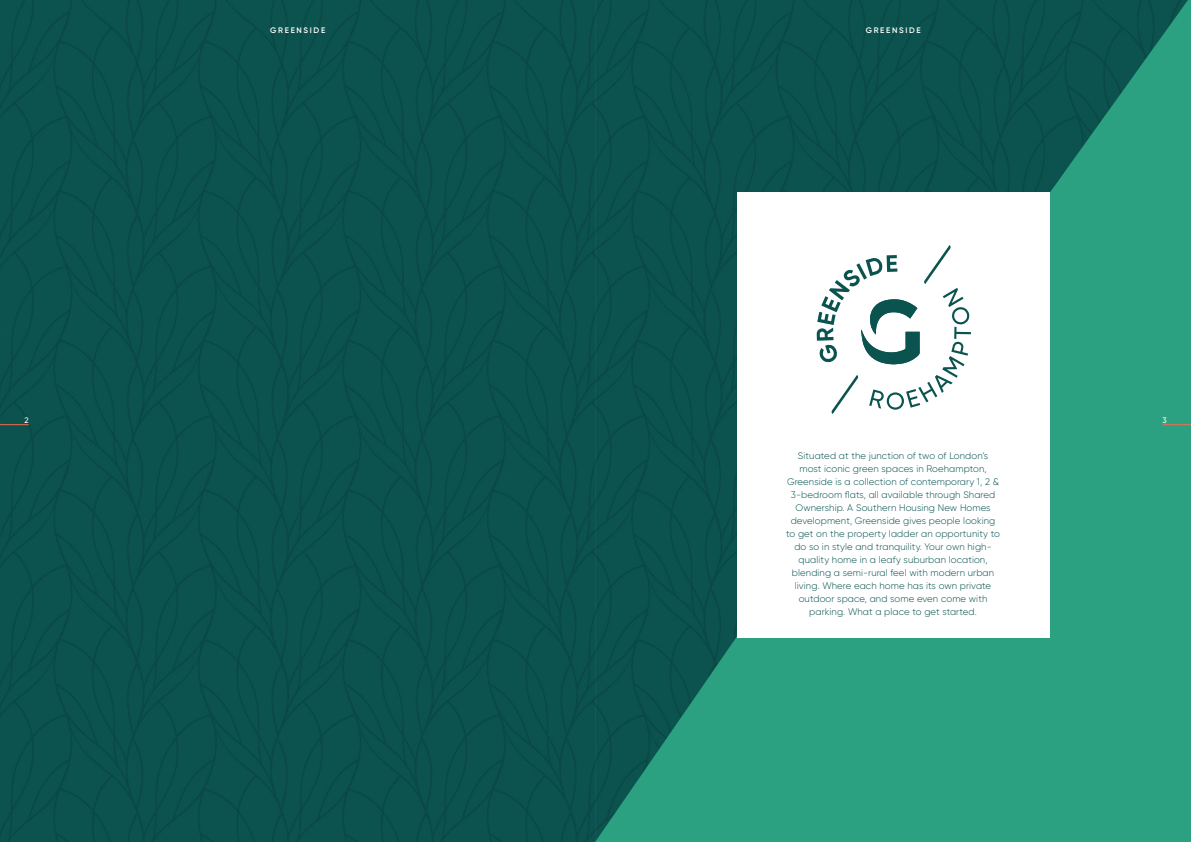
<style>
.page{position:relative;width:1191px;height:842px;background:#fff}
.page>*{position:absolute;margin:0;border:0;box-sizing:border-box;transform-origin:0 0}
.t1{font:300 9.5px/13px "Gilroy";letter-spacing:.01em;color:#04514d;text-align:center}
.t2{font:600 8px "Gilroy";letter-spacing:.21em;color:#fff}
.t3{font:500 8px "Gilroy";color:#fff}
</style>
<div class="page">
<div style="left:0;top:0;width:595px;height:842px;background:#0c534f"></div>
<svg style="left:595px;top:0;width:596px;height:842px;background:#1b7a68"></svg>
<div style="left:737px;top:193px;width:312px;height:445px;background:#fff"></div>
<svg style="left:816px;top:245px;width:155px;height:169px"></svg>
<svg style="left:0;top:424px;width:29px;height:1px"></svg>
<svg style="left:1162px;top:424px;width:29px;height:1px"></svg>
<p class="t2" style="left:270px;top:25px;width:57px">GREENSIDE</p>
<p class="t2" style="left:865px;top:25px;width:57px">GREENSIDE</p>
<p class="t3" style="left:25px;top:415px;width:6px">2</p>
<p class="t3" style="left:1162px;top:415px;width:6px">3</p>
<p class="t1" style="left:786px;top:449px;width:215px">Situated at the junction of two of London’s most iconic green spaces in Roehampton, Greenside is a collection of contemporary 1, 2 &amp; 3-bedroom flats, all available through Shared Ownership. A Southern Housing New Homes development, Greenside gives people looking to get on the property ladder an opportunity to do so in style and tranquility. Your own high&shy;quality home in a leafy suburban location, blending a semi-rural feel with modern urban living. Where each home has its own private outdoor space, and some even come with parking. What a place to get started.</p>
</div>
